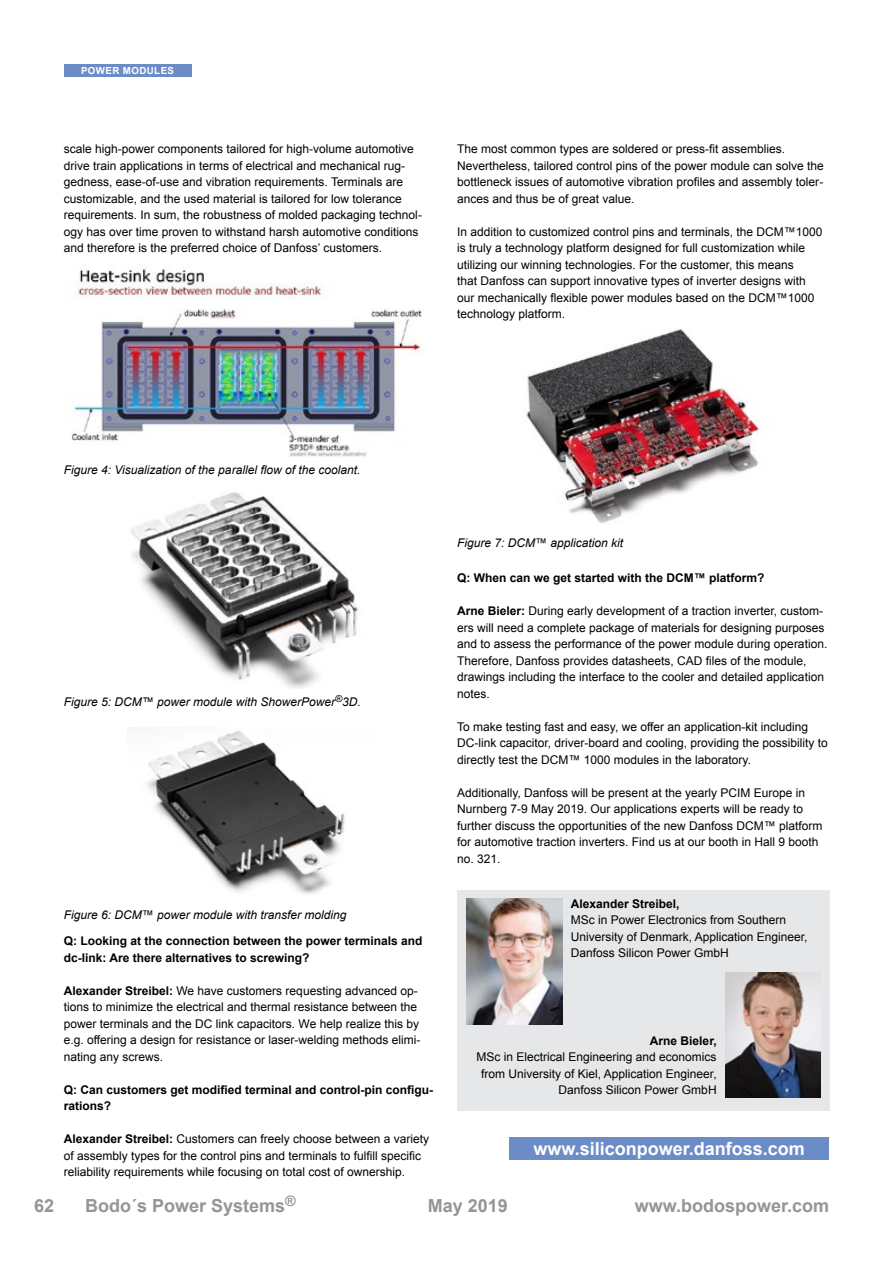
<style>
.page{position:relative;width:893px;height:1263px;background:#fff}
.page>*{position:absolute;margin:0;border:0;box-sizing:border-box;transform-origin:0 0}
.t1{font:700 18px "Arial";color:#939598}
.Fließtext{font:700 18px "Arial";color:#fff}
.t2{font:700 14.4px "Arial";color:#939598}
.Fließtext-2{font:12px/16.5px "Arial";color:#000}
.Fließtext-3{font:700 12px/16.5px "Arial";color:#000}
.Fließtext-4{font:italic 12px "Arial";color:#000}
.t3{font:700 9.75px "Arial";letter-spacing:.04em;color:#fff}
.s1{font-style:normal}
.s2{font-weight:700}
</style>
<div class="page">
<div style="left:64px;top:64px;width:127px;height:13px;background:#6c8cc7"></div>
<div style="left:457px;top:890px;width:372px;height:220px;background:#e6e7e8"></div>
<img style="left:467px;top:899px;width:95px;height:126px">
<img style="left:725px;top:972px;width:96px;height:126px">
<div style="left:509px;top:1138px;width:320px;height:22px;background:#6c8cc7"></div>
<img style="left:147px;top:731px;width:198px;height:163px">
<img style="left:526px;top:329px;width:234px;height:195px">
<img style="left:131px;top:492px;width:227px;height:196px">
<img style="left:71px;top:268px;width:351px;height:189px">
<p class="t3" style="left:81px;top:64px;width:94px">POWER MODULES</p>
<p class="t3" style="left:103px;top:64px;width:51px">CONTENT</p>
<p class="Fließtext-2" style="left:64px;top:141px;width:360px">scale high-power components tailored for high-volume automotive drive train applications in terms of electrical and mechanical rug&shy;gedness, ease-of-use and vibration requirements. Terminals are customizable, and the used material is tailored for low tolerance requirements. In sum, the robustness of molded packaging technol&shy;ogy has over time proven to withstand harsh automotive conditions and therefore is the preferred choice of Danfoss’ customers.</p>
<p class="Fließtext-2" style="left:457px;top:141px;width:368px">The most common types are soldered or press-fit assemblies.<br>Nevertheless, tailored control pins of the power module can solve the bottleneck issues of automotive vibration profiles and assembly toler&shy;ances and thus be of great value.</p>
<p class="Fließtext-2" style="left:457px;top:223px;width:367px">In addition to customized control pins and terminals, the DCM™1000 is truly a technology platform designed for full customization while utilizing our winning technologies. For the customer, this means<br>that Danfoss can support innovative types of inverter designs with our mechanically flexible power modules based on the DCM™1000 technology platform.</p>
<p class="Fließtext-4" style="left:64px;top:462px;width:298px">Figure 4: Visualization of the parallel flow of the coolant.</p>
<p class="Fließtext-4" style="left:64px;top:694px;width:299px">Figure 5: DCM™ power module with ShowerPower<sup>®</sup>3D.</p>
<p class="Fließtext-4" style="left:64px;top:907px;width:284px">Figure 6: DCM<span class="s1">™</span> power module with transfer molding</p>
<p class="Fließtext-3" style="left:64px;top:933px;width:360px">Q: Looking at the connection between the power terminals and dc-link: Are there alternatives to screwing?</p>
<p class="Fließtext-2" style="left:64px;top:982px;width:358px"><span class="s2">Alexander Streibel:</span> We have customers requesting advanced op&shy;tions to minimize the electrical and thermal resistance between the power terminals and the DC link capacitors. We help realize this by e.g. offering a design for resistance or laser-welding methods elimi&shy;nating any screws.</p>
<p class="Fließtext-3" style="left:64px;top:1082px;width:371px">Q: Can customers get modified terminal and control-pin configu&shy;rations?</p>
<p class="Fließtext-2" style="left:64px;top:1131px;width:367px"><span class="s2">Alexander Streibel:</span> Customers can freely choose between a variety of assembly types for the control pins and terminals to fulfill specific reliability requirements while focusing on total cost of ownership.</p>
<p class="Fließtext-4" style="left:457px;top:535px;width:168px">Figure 7: DCM<span class="s1">™</span> application kit</p>
<p class="Fließtext-3" style="left:457px;top:570px;width:309px">Q: When can we get started with the DCM™ platform?</p>
<p class="Fließtext-2" style="left:457px;top:603px;width:372px"><span class="s2">Arne Bieler:</span> During early development of a traction inverter, custom&shy;ers will need a complete package of materials for designing purposes and to assess the performance of the power module during operation.<br>Therefore, Danfoss provides datasheets, CAD files of the module, drawings including the interface to the cooler and detailed application notes.</p>
<p class="Fließtext-2" style="left:457px;top:718px;width:372px">To make testing fast and easy, we offer an application-kit including<br>DC-link capacitor, driver-board and cooling, providing the possibility to directly test the DCM™ 1000 modules in the laboratory.</p>
<p class="Fließtext-2" style="left:457px;top:784px;width:367px">Additionally, Danfoss will be present at the yearly PCIM Europe in Nurnberg 7-9 May 2019. Our applications experts will be ready to further discuss the opportunities of the new Danfoss DCM™ platform for automotive traction inverters. Find us at our booth in Hall 9 booth no. 321.</p>
<p class="Fließtext-2" style="left:571px;top:895px;width:238px"><span class="s2">Alexander Streibel,<br></span>MSc in Power Electronics from Southern University of Denmark, Application Engineer, Danfoss Silicon Power GmbH</p>
<p class="Fließtext-2" style="left:476px;top:1032px;width:242px;text-align:right"><span class="s2">Arne Bieler,<br></span>MSc in Electrical Engineering and economics from University of Kiel, Application Engineer, Danfoss Silicon Power GmbH</p>
<p class="Fließtext" style="left:533px;top:1137px;width:273px">www.siliconpower.danfoss.com</p>
<h1 class="t1" style="left:34px;top:1194px;width:22px">62</h1>
<p class="t2" style="left:285px;top:1192px;width:12px">®</p>
<h1 class="t1" style="left:428px;top:1194px;width:82px">May 2019</h1>
<h1 class="t1" style="left:635px;top:1194px;width:196px">www.bodospower.com</h1>
<h1 class="t1" style="left:85px;top:1194px;width:202px">Bodo´s Power Systems</h1>
</div>
